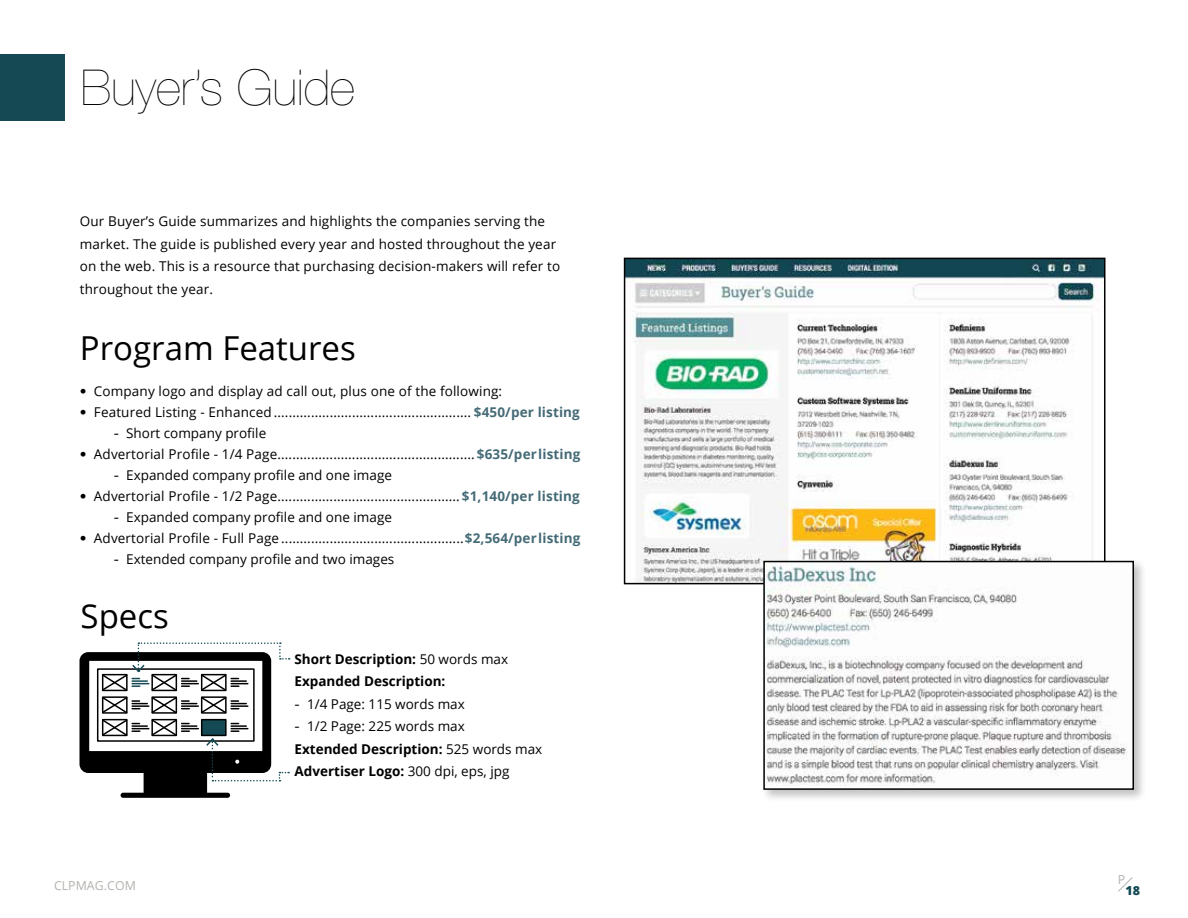
<style>
.page{position:relative;width:1188px;height:918px;background:#fff}
.page>*{position:absolute;margin:0;border:0;box-sizing:border-box;transform-origin:0 0}
.t1{font:200 49.5px "Helvetica Neue LT Std";color:#000}
.t2{font:33px "Open Sans";color:#000}
.t3{font:13.5px/22.5px "Open Sans";letter-spacing:.01em;color:#000}
.t4{font:700 13.5px/22.5px "Open Sans";color:#000}
.t5{font:12.45px "Open Sans";color:#b1b4ae}
.t6{font:800 12.45px "Open Sans";color:#154a55}
.s1{font-family:"Helvetica Neue LT Std"}
.s2{font-weight:700;color:#456b77}
.s3{font-weight:400}
.s4{font-weight:700}
</style>
<div class="page">
<div style="left:0;top:54px;width:65px;height:67px;background:#154a55"></div>
<svg style="left:1118px;top:877px;width:15px;height:15px"></svg>
<svg style="left:80px;top:642px;width:210px;height:156px"></svg>
<img style="left:627px;top:261px;width:475px;height:320px">
<div style="left:624px;top:258px;width:481px;height:326px;border:2px solid #000"></div>
<div style="left:760px;top:558px;width:386px;height:244px;background:#000;opacity:.24"></div>
<img style="left:766px;top:564px;width:365px;height:223px">
<div style="left:763px;top:561px;width:371px;height:229px;border:2px solid #000"></div>
<h1 class="t1" style="left:81px;top:59px;width:276px">Buyer’s Guide</h1>
<p class="t3" style="left:80px;top:210px;width:482px">Our Buyer’s Guide summarizes and highlights the companies serving the market. The guide is published every year and hosted throughout the year on the web. This is a resource that purchasing decision-makers will refer to throughout the year.</p>
<h2 class="t2" style="left:80px;top:326px;width:277px">Program Features</h2>
<p class="t3" style="left:80px;top:380px;width:424px"><span class="s1">•</span> Company logo and display ad call out, plus one of the following:</p>
<p class="t3" style="left:80px;top:401px;width:502px"><span class="s1">•</span> Featured Listing - Enhanced ..................................................... <span class="s2">$450/per listing</span></p>
<p class="t3" style="left:114px;top:422px;width:154px"><span class="s1">-</span> Short company profile</p>
<p class="t3" style="left:80px;top:443px;width:502px"><span class="s1">•</span> Advertorial Profile - 1/4 Page..................................................... <span class="s2">$635/per listing</span></p>
<p class="t3" style="left:114px;top:464px;width:280px"><span class="s1">-</span> Expanded company profile and one image</p>
<p class="t3" style="left:80px;top:485px;width:501px"><span class="s1">•</span> Advertorial Profile - 1/2 Page................................................. <span class="s2">$1,140/per listing</span></p>
<p class="t3" style="left:114px;top:506px;width:280px"><span class="s1">-</span> Expanded company profile and one image</p>
<p class="t3" style="left:80px;top:527px;width:502px"><span class="s1">•</span> Advertorial Profile - Full Page .................................................<span class="s2">$2,564/per listing</span></p>
<p class="t3" style="left:114px;top:548px;width:282px"><span class="s1">-</span> Extended company profile and two images</p>
<h2 class="t2" style="left:81px;top:594px;width:90px">Specs</h2>
<p class="t4" style="left:295px;top:647px;width:215px">Short Description: <span class="s3">50 words max<br></span>Expanded Description:</p>
<p class="t3" style="left:295px;top:692px;width:172px"><span class="s1">-</span> 1/4 Page: 115 words max</p>
<p class="t3" style="left:295px;top:715px;width:249px"><span class="s1">-</span> 1/2 Page: 225 words max<br><span class="s4">Extended Description:</span> 525 words max<br><span class="s4">Advertiser Logo:</span> 300 dpi, eps, jpg</p>
<p class="t5" style="left:54px;top:877px;width:83px">CLPMAG.COM</p>
<p class="t5" style="left:1118px;top:871px;width:9px">P</p>
<p class="t6" style="left:1126px;top:881px;width:16px">18</p>
</div>
